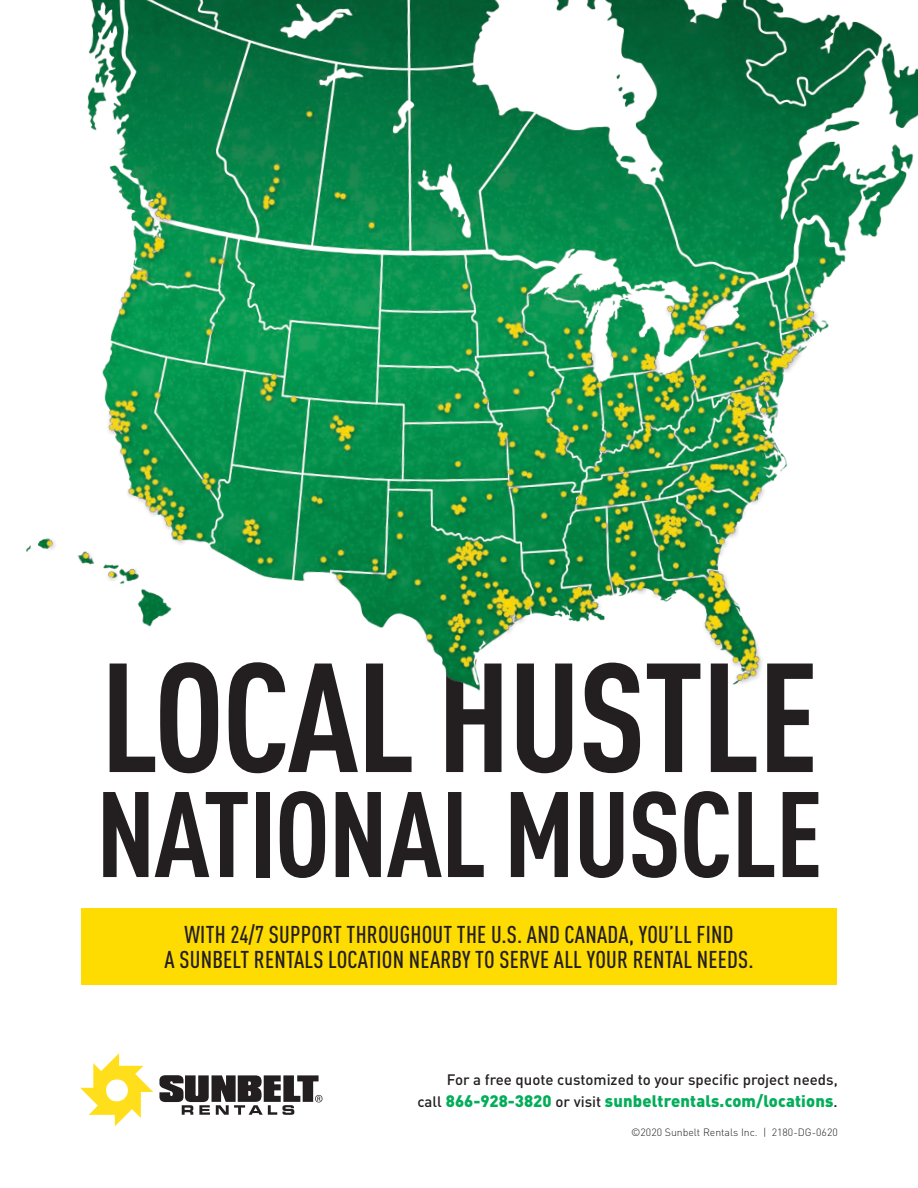
<style>
.page{position:relative;width:918px;height:1188px;background:#fff}
.page>*{position:absolute;margin:0;border:0;box-sizing:border-box;transform-origin:0 0}
.t1{font:700 condensed 152.4px "DIN Pro";letter-spacing:-.015em;color:#231f20}
.t2{font:700 condensed 119.4px "DIN Pro";letter-spacing:-.015em;color:#231f20}
.t3{font:500 condensed 24px/24.6px "DIN Pro";letter-spacing:.01em;color:#231f20;text-align:center}
.t4{font:900 16.5px "DIN Pro";letter-spacing:.01em;color:#03ad59}
.t5{font:500 15px "DIN Pro";color:#231f20}
.t6{font:300 10.5px "DIN Pro";color:#231f20}
.s1{font-weight:500;font-size:15px;color:#231f20}
</style>
<div class="page">
<svg style="left:80px;top:1053px;width:73px;height:73px"></svg>
<svg style="left:159px;top:1075px;width:163px;height:40px"></svg>
<div style="left:81px;top:908px;width:756px;height:77px;background:#ffdc01"></div>
<img style="left:26px;top:0;width:892px;height:691px">
<p class="t1" style="left:100px;top:625px;width:719px">LOCAL HUSTLE</p>
<p class="t2" style="left:96px;top:762px;width:728px">NATIONAL MUSCLE</p>
<p class="t3" style="left:165px;top:922px;width:591px">WITH 24/7 SUPPORT THROUGHOUT THE U.S. AND CANADA, YOU’LL FIND<br>A SUNBELT RENTALS LOCATION NEARBY TO SERVE ALL YOUR RENTAL NEEDS.</p>
<p class="t5" style="left:447px;top:1070px;width:393px">For a free quote customized to your specific project needs,</p>
<p class="t4" style="left:417px;top:1090px;width:422px"><span class="s1">call</span> 866-928-3820 <span class="s1">or visit</span> sunbeltrentals.com/locations<span class="s1">.</span></p>
<p class="t6" style="left:631px;top:1125px;width:208px">©2020 Sunbelt Rentals Inc. | 2180-DG-0620</p>
</div>
